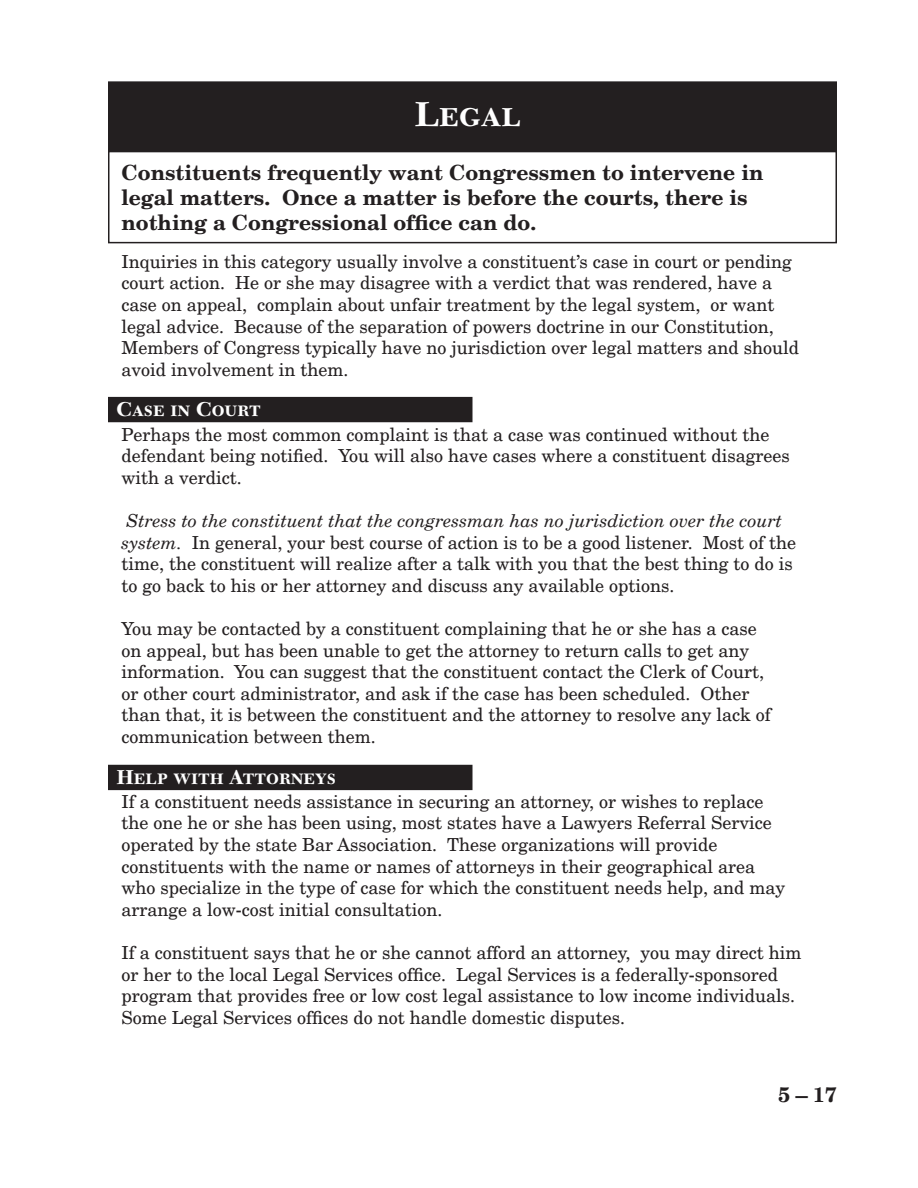
<style>
.page{position:relative;width:918px;height:1188px;background:#fff}
.page>*{position:absolute;margin:0;border:0;box-sizing:border-box;transform-origin:0 0}
.t1{font:36px "New Caledonia Bold SC";color:#fff}
.t2{font:700 21px/25.2px "New Century Schlbk";color:#231f20}
.t3{font:21px "New Caledonia Bold SC";color:#fff}
.t4{font:18px/21.6px "New Century Schlbk";color:#231f20}
.s1{font-style:italic}
</style>
<div class="page">
<div style="left:109px;top:82px;width:727px;height:70px;background:#231f20"></div>
<div style="left:108px;top:81px;width:729px;height:71px;border:2px solid #231f20"></div>
<div style="left:108px;top:151px;width:729px;height:92px;border:2px solid #231f20"></div>
<div style="left:109px;top:398px;width:363px;height:24px;background:#231f20"></div>
<div style="left:108px;top:397px;width:364px;height:25px;border:2px solid #231f20"></div>
<div style="left:109px;top:766px;width:363px;height:23px;background:#231f20"></div>
<div style="left:108px;top:765px;width:364px;height:25px;border:2px solid #231f20"></div>
<h1 class="t1" style="left:415px;top:93px;width:108px">Legal</h1>
<p class="t2" style="left:122px;top:159px;width:644px">Constituents frequently want Congressmen to intervene in legal matters. Once a matter is before the courts, there is nothing a Congressional office can do.</p>
<p class="t4" style="left:122px;top:250px;width:679px">Inquiries in this category usually involve a constituent’s case in court or pending court action. He or she may disagree with a verdict that was rendered, have a case on appeal, complain about unfair treatment by the legal system, or want legal advice. Because of the separation of powers doctrine in our Constitution, Members of Congress typically have no jurisdiction over legal matters and should avoid involvement in them.</p>
<p class="t3" style="left:116px;top:396px;width:146px">Case in Court</p>
<p class="t4" style="left:122px;top:423px;width:670px">Perhaps the most common complaint is that a case was continued without the defendant being notified. You will also have cases where a constituent disagrees with a verdict.</p>
<p class="t4" style="left:122px;top:509px;width:676px"><span class="s1">Stress to the constituent that the congressman has no jurisdiction over the court system.</span> In general, your best course of action is to be a good listener. Most of the time, the constituent will realize after a talk with you that the best thing to do is to go back to his or her attorney and discuss any available options.</p>
<p class="t4" style="left:122px;top:617px;width:651px">You may be contacted by a constituent complaining that he or she has a case on appeal, but has been unable to get the attorney to return calls to get any information. You can suggest that the constituent contact the Clerk of Court, or other court administrator, and ask if the case has been scheduled. Other than that, it is between the constituent and the attorney to resolve any lack of communication between them.</p>
<p class="t3" style="left:116px;top:764px;width:221px">Help with Attorneys</p>
<p class="t4" style="left:122px;top:790px;width:665px">If a constituent needs assistance in securing an attorney, or wishes to replace the one he or she has been using, most states have a Lawyers Referral Service operated by the state Bar Association. These organizations will provide constituents with the name or names of attorneys in their geographical area who specialize in the type of case for which the constituent needs help, and may arrange a low-cost initial consultation.</p>
<p class="t4" style="left:122px;top:941px;width:682px">If a constituent says that he or she cannot afford an attorney, you may direct him or her to the local Legal Services office. Legal Services is a federally-sponsored program that provides free or low cost legal assistance to low income individuals.<br>Some Legal Services offices do not handle domestic disputes.</p>
<p class="t2" style="left:778px;top:1082px;width:60px">5 – 17</p>
</div>
